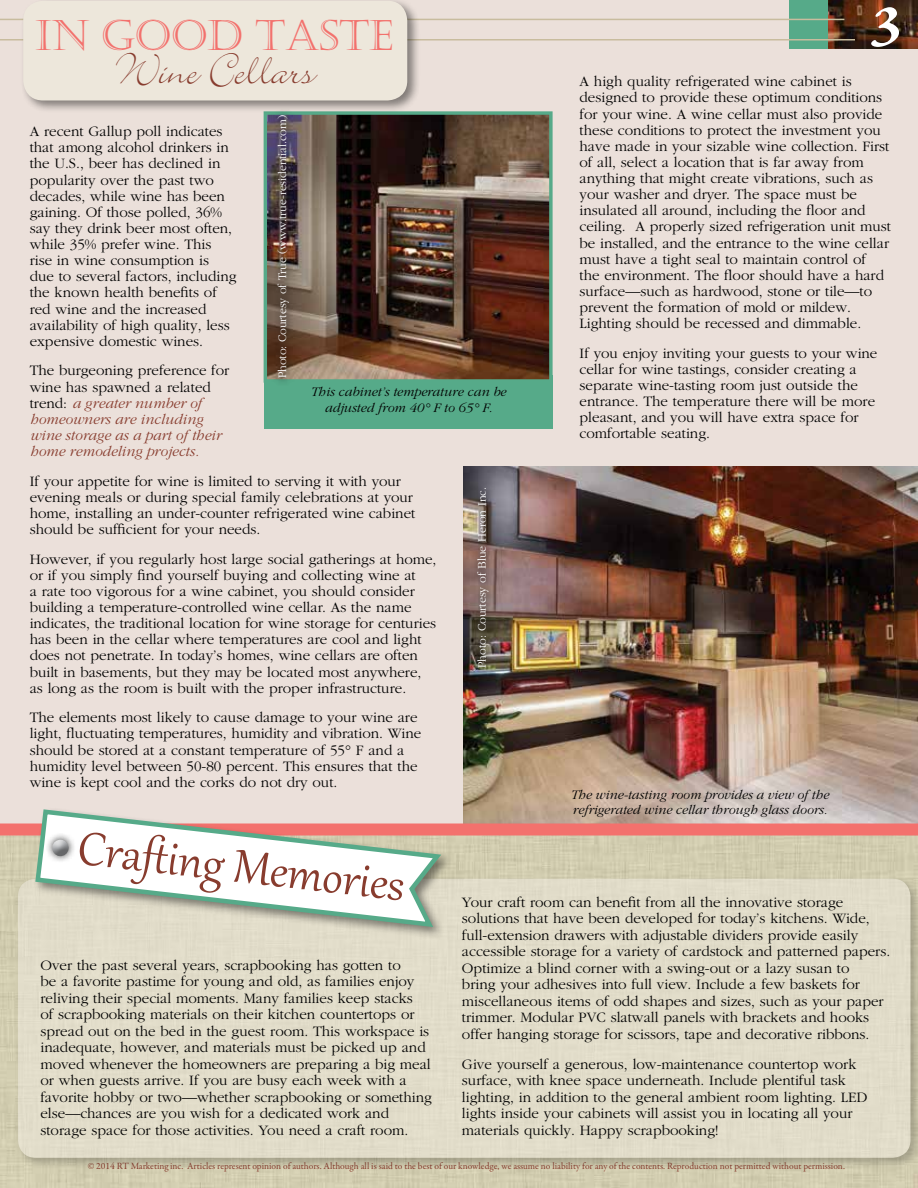
<style>
.page{position:relative;width:918px;height:1188px;background:#fff}
.page>*{position:absolute;margin:0;border:0;box-sizing:border-box;transform-origin:0 0}
.t1{font:600 72px "Sanvito";color:#fff}
.t2{font:56.85px "Gabriola";color:#883c2e}
.t3{font:48.15px "Bickley Script Std";color:#883c2e}
.t4{font:41.85px "Castellar MT Std";color:#f3716d}
.t5{font:300 15px/16.2px "Garamond";color:#000}
.t6{font:italic 300 15px/16.2px "Garamond";color:#883c2e}
.t7{font:italic 300 13.5px/15px "Garamond";color:#000}
.t8{font:300 12px "Garamond";letter-spacing:-.01em;color:#fff}
.t9{font:9.6px "Garamond Premr Pro";color:#883c2e}
.s1{font-style:normal;color:#000}
</style>
<div class="page">
<div style="left:0;top:0;width:918px;height:847px;background:#ebe0da"></div>
<img style="left:827px;top:0;width:91px;height:49px">
<img style="left:464px;top:466px;width:454px;height:358px">
<svg style="left:0;top:824px;width:918px;height:364px;background:#d5c0a7"></svg>
<div style="left:789px;top:0;width:38px;height:49px;background:#56aa89"></div>
<hr style="left:0;top:19px;width:844px;height:1px;background:#c8bc9e">
<hr style="left:0;top:39px;width:855px;height:1px;background:#c8bc9e">
<img style="left:470px;top:482px;width:26px;height:193px">
<div style="left:264px;top:375px;width:289px;height:54px;background:#56aa89"></div>
<img style="left:263px;top:111px;width:290px;height:272px">
<img style="left:270px;top:113px;width:26px;height:270px">
<div style="left:14px;top:875px;width:904px;height:296px;background:#000;opacity:.45"></div>
<div style="left:18px;top:879px;width:892px;height:279px;background:#e1dcc9;border-radius:18px"></div>
<div style="left:20px;top:0;width:400px;height:113px;background:#000;opacity:.45"></div>
<div style="left:23px;top:1px;width:384px;height:99px;background:#ede7db;border-radius:20px"></div>
<div style="left:32px;top:806px;width:421px;height:133px;background:#000;opacity:.45"></div>
<svg style="left:33px;top:807px;width:413px;height:123px"></svg>
<div style="left:45px;top:833px;width:31px;height:30px;background:#000;opacity:.75"></div>
<svg style="left:49px;top:836px;width:21px;height:22px"></svg>
<h3 class="t4" style="left:35px;top:11px;width:360px">IN GOOD TASTE</h3>
<h3 class="t3" style="left:115px;top:47px;width:202px">Wine Cellars</h3>
<p class="t8" style="left:276px;top:378px;width:265px;rotate:-90deg">Photo: Courtesy of True (www.true-residential.com)</p>
<p class="t5" style="left:30px;top:123px;width:208px">A recent Gallup poll indicates that among alcohol drinkers in the U.S., beer has declined in popularity over the past two decades, while wine has been gaining. Of those polled, 36% say they drink beer most often, while 35% prefer wine. This rise in wine consumption is due to several factors, including the known health benefits of red wine and the increased availability of high quality, less expensive domestic wines.</p>
<p class="t6" style="left:30px;top:363px;width:201px"><span class="s1">The burgeoning preference for wine has spawned a related trend:</span> a greater number of homeowners are including wine storage as a part of their home remodeling projects.</p>
<p class="t5" style="left:30px;top:473px;width:387px">If your appetite for wine is limited to serving it with your evening meals or during special family celebrations at your home, installing an under-counter refrigerated wine cabinet should be sufficient for your needs.</p>
<p class="t5" style="left:30px;top:551px;width:408px">However, if you regularly host large social gatherings at home, or if you simply find yourself buying and collecting wine at<br>a rate too vigorous for a wine cabinet, you should consider building a temperature-controlled wine cellar. As the name indicates, the traditional location for wine storage for centuries has been in the cellar where temperatures are cool and light does not penetrate. In today’s homes, wine cellars are often built in basements, but they may be located most anywhere, as long as the room is built with the proper infrastructure.</p>
<p class="t5" style="left:30px;top:710px;width:393px">The elements most likely to cause damage to your wine are light, fluctuating temperatures, humidity and vibration. Wine should be stored at a constant temperature of 55° F and a humidity level between 50-80 percent. This ensures that the wine is kept cool and the corks do not dry out.</p>
<p class="t7" style="left:311px;top:384px;width:197px;line-height:15.8px;text-align:center">This cabinet’s temperature can be adjusted from 40° F to 65° F.</p>
<p class="t8" style="left:475px;top:668px;width:183px;rotate:-90deg">Photo: Courtesy of Blue Heron Inc.</p>
<h1 class="t1" style="left:869px;top:-10px;width:34px">3</h1>
<p class="t5" style="left:580px;top:74px;width:313px">A high quality refrigerated wine cabinet is designed to provide these optimum conditions for your wine. A wine cellar must also provide these conditions to protect the investment you have made in your sizable wine collection. First of all, select a location that is far away from anything that might create vibrations, such as your washer and dryer. The space must be insulated all around, including the floor and ceiling. A properly sized refrigeration unit must be installed, and the entrance to the wine cellar must have a tight seal to maintain control of<br>the environment. The floor should have a hard surface—such as hardwood, stone or tile—to prevent the formation of mold or mildew.<br>Lighting should be recessed and dimmable.</p>
<p class="t5" style="left:580px;top:345px;width:299px">If you enjoy inviting your guests to your wine cellar for wine tastings, consider creating a separate wine-tasting room just outside the entrance. The temperature there will be more pleasant, and you will have extra space for comfortable seating.</p>
<p class="t7" style="left:570px;top:787px;width:260px">The wine-tasting room provides a view of the refrigerated wine cellar through glass doors.</p>
<h2 class="t2" style="left:82px;top:812px;width:330px;rotate:6deg">Crafting Memories</h2>
<p class="t5" style="left:40px;top:957px;width:393px">Over the past several years, scrapbooking has gotten to<br>be a favorite pastime for young and old, as families enjoy reliving their special moments. Many families keep stacks<br>of scrapbooking materials on their kitchen countertops or spread out on the bed in the guest room. This workspace is inadequate, however, and materials must be picked up and moved whenever the homeowners are preparing a big meal or when guests arrive. If you are busy each week with a favorite hobby or two—whether scrapbooking or something else—chances are you wish for a dedicated work and storage space for those activities. You need a craft room.</p>
<p class="t5" style="left:462px;top:894px;width:430px">Your craft room can benefit from all the innovative storage solutions that have been developed for today’s kitchens. Wide, full-extension drawers with adjustable dividers provide easily accessible storage for a variety of cardstock and patterned papers.<br>Optimize a blind corner with a swing-out or a lazy susan to<br>bring your adhesives into full view. Include a few baskets for miscellaneous items of odd shapes and sizes, such as your paper trimmer. Modular PVC slatwall panels with brackets and hooks offer hanging storage for scissors, tape and decorative ribbons.</p>
<p class="t5" style="left:462px;top:1056px;width:407px">Give yourself a generous, low-maintenance countertop work surface, with knee space underneath. Include plentiful task lighting, in addition to the general ambient room lighting. LED lights inside your cabinets will assist you in locating all your materials quickly. Happy scrapbooking!</p>
<p class="t9" style="left:88px;top:1161px;width:759px">© 2014 RT Marketing inc. Articles represent opinion of authors. Although all is said to the best of our knowledge, we assume no liability for any of the contents. Reproduction not permitted without permission.</p>
</div>
